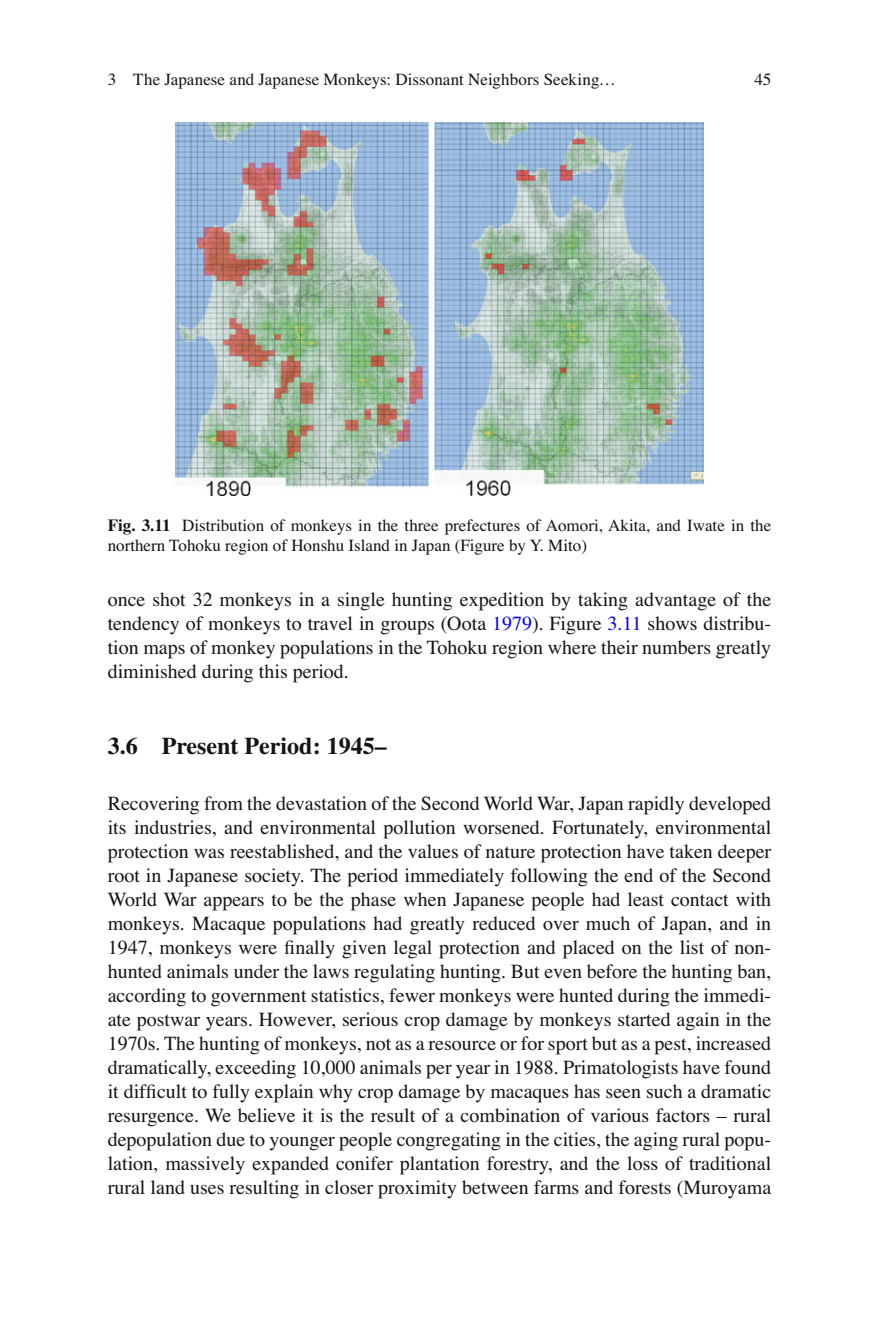
<style>
.page{position:relative;width:879px;height:1333px;background:#fff}
.page>*{position:absolute;margin:0;border:0;box-sizing:border-box;transform-origin:0 0}
.t1{font:700 24px "Times";color:#131413}
.t2{font:20px/24px "Times";color:#131413;text-align:justify}
.t3{font:17px/20px "Times";color:#131413}
.s1{font-weight:700}
.s2{color:#00f}
</style>
<div class="page">
<img style="left:175px;top:122px;width:528px;height:373px">
<p class="t3" style="left:108px;top:71px;width:510px">3 The Japanese and Japanese Monkeys: Dissonant Neighbors Seeking…</p>
<p class="t3" style="left:754px;top:71px;width:18px">45</p>
<p class="t3" style="left:108px;top:516px;width:665px"><span class="s1">Fig. 3.11</span> Distribution of monkeys in the three prefectures of Aomori, Akita, and Iwate in the northern Tohoku region of Honshu Island in Japan (Figure by Y. Mito)</p>
<p class="t2" style="left:108px;top:589px;width:665px">once shot 32 monkeys in a single hunting expedition by taking advantage of the tendency of monkeys to travel in groups (Oota <span class="s2">1979</span> ) . Figure <span class="s2">3.11</span> shows distribu&shy;tion maps of monkey populations in the Tohoku region where their numbers greatly diminished during this period.</p>
<p class="t1" style="left:108px;top:737px;width:280px">3.6 Present Period: 1945–</p>
<p class="t2" style="left:108px;top:793px;width:665px">Recovering from the devastation of the Second World War, Japan rapidly developed its industries, and environmental pollution worsened. Fortunately, environmental protection was reestablished, and the values of nature protection have taken deeper root in Japanese society. The period immediately following the end of the Second World War appears to be the phase when Japanese people had least contact with monkeys. Macaque populations had greatly reduced over much of Japan, and in 1947, monkeys were fi nally given legal protection and placed on the list of non&shy;hunted animals under the laws regulating hunting. But even before the hunting ban, according to government statistics, fewer monkeys were hunted during the immedi&shy;ate postwar years. However, serious crop damage by monkeys started again in the 1970s. The hunting of monkeys, not as a resource or for sport but as a pest, increased dramatically, exceeding 10,000 animals per year in 1988. Primatologists have found it dif fi cult to fully explain why crop damage by macaques has seen such a dramatic resurgence. We believe it is the result of a combination of various factors – rural depopulation due to younger people congregating in the cities, the aging rural popu&shy;lation, massively expanded conifer plantation forestry, and the loss of traditional rural land uses resulting in closer proximity between farms and forests (Muroyama</p>
</div>
